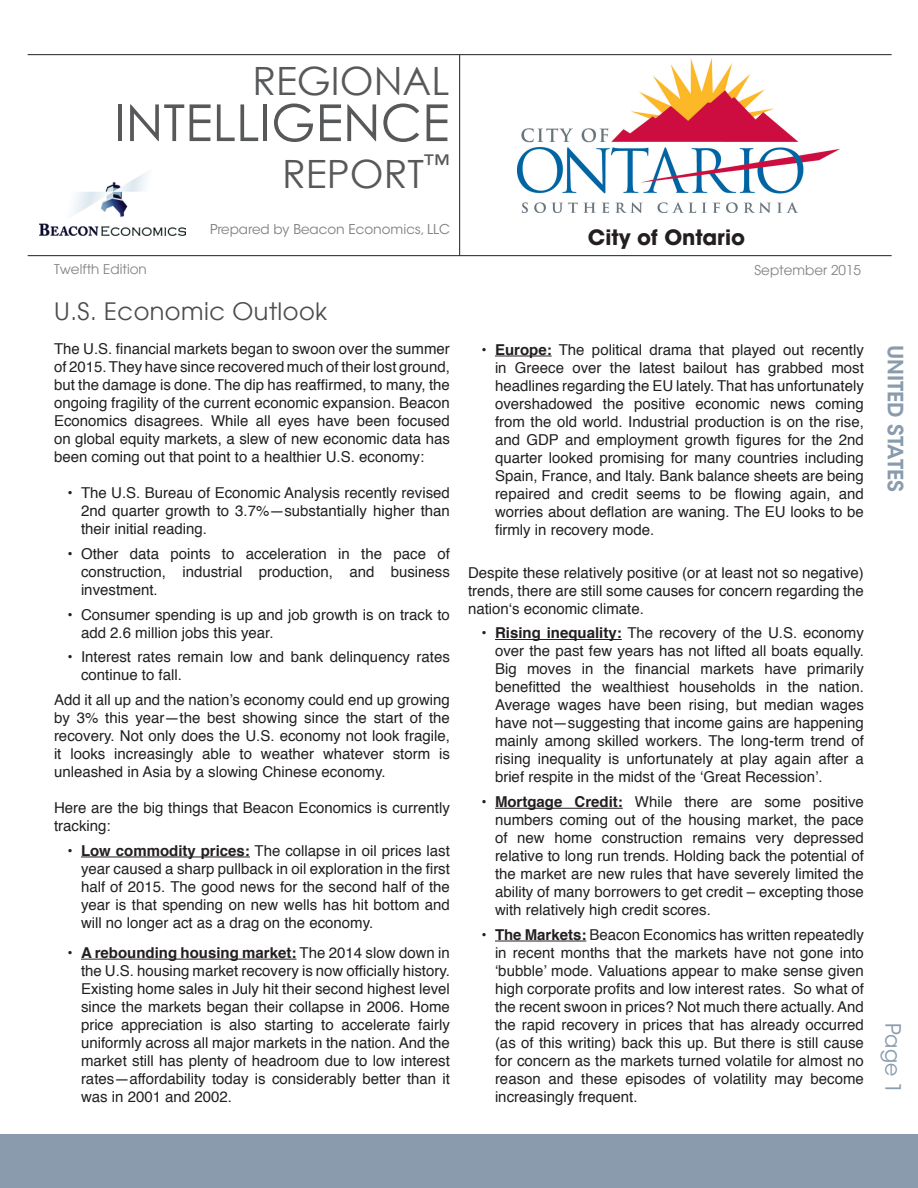
<style>
.page{position:relative;width:918px;height:1188px;background:#fff}
.page>*{position:absolute;margin:0;border:0;box-sizing:border-box;transform-origin:0 0}
.t1{font:51px "Century Gothic";color:#57585a}
.t2{font:39px "Century Gothic";color:#57585a}
.t3{font:24px "Avant Garde";letter-spacing:.02em;color:#4b4c4d}
.t4{font:700 21px "ITC Avant Garde Std";color:#231f20}
.t5{font:600 21px "ITC Avant Garde Std";color:#899bac}
.t6{font:21px "ITC Avant Garde Std";color:#899bac}
.t7{font:15px/18px "Helvetica";color:#231f20;text-align:justify}
.t8{font:13.5px "ITC Avant Garde Std";color:#808285}
.t9{font:13.5px "Avant Garde";color:#808285}
.s1{font-weight:700}
</style>
<div class="page">
<hr style="left:28px;top:255px;width:864px;height:1px;background:#231f20">
<hr style="left:28px;top:54px;width:864px;height:1px;background:#231f20">
<hr style="left:459px;top:55px;width:1px;height:201px;background:#231f20">
<img style="left:39px;top:172px;width:146px;height:63px">
<div style="left:0;top:1134px;width:918px;height:54px;background:#899bac"></div>
<img style="left:518px;top:59px;width:321px;height:154px">
<hr style="left:81px;top:857px;width:169px;height:1px;background:#231f20">
<hr style="left:81px;top:959px;width:215px;height:1px;background:#231f20">
<hr style="left:495px;top:356px;width:57px;height:1px;background:#231f20">
<hr style="left:495px;top:639px;width:127px;height:1px;background:#231f20">
<hr style="left:495px;top:808px;width:128px;height:1px;background:#231f20">
<hr style="left:495px;top:941px;width:91px;height:1px;background:#231f20">
<p class="t2" style="left:252px;top:57px;width:199px">REGIONAL</p>
<p class="t1" style="left:114px;top:92px;width:337px">INTELLIGENCE</p>
<p class="t2" style="left:282px;top:150px;width:169px">REPORT<sup>™</sup></p>
<p class="t8" style="left:210px;top:221px;width:241px">Prepared by Beacon Economics, LLC</p>
<p class="t4" style="left:588px;top:224px;width:159px">City of Ontario</p>
<p class="t9" style="left:54px;top:261px;width:94px">Twelfth Edition</p>
<p class="t9" style="left:755px;top:262px;width:108px">September 2015</p>
<p class="t3" style="left:54px;top:297px;width:275px">U.S. Economic Outlook</p>
<p class="t7" style="left:54px;top:340px;width:397px">The U.S. financial markets began to swoon over the summer of 2015. They have since recovered much of their lost ground, but the damage is done. The dip has reaffirmed, to many, the ongoing fragility of the current economic expansion. Beacon Economics disagrees. While all eyes have been focused on global equity markets, a slew of new economic data has been coming out that point to a healthier U.S. economy:</p>
<p class="t7" style="left:81px;top:484px;width:370px;text-indent:-14px">• The U.S. Bureau of Economic Analysis recently revised 2nd quarter growth to 3.7%—substantially higher than their initial reading.</p>
<p class="t7" style="left:81px;top:545px;width:370px;text-indent:-14px">• Other data points to acceleration in the pace of construction, industrial production, and business investment.</p>
<p class="t7" style="left:81px;top:606px;width:370px;text-indent:-14px">• Consumer spending is up and job growth is on track to add 2.6 million jobs this year.</p>
<p class="t7" style="left:81px;top:649px;width:370px;text-indent:-14px">• Interest rates remain low and bank delinquency rates continue to fall.</p>
<p class="t7" style="left:54px;top:691px;width:397px">Add it all up and the nation’s economy could end up growing by 3% this year—the best showing since the start of the recovery. Not only does the U.S. economy not look fragile, it looks increasingly able to weather whatever storm is unleashed in Asia by a slowing Chinese economy.</p>
<p class="t7" style="left:54px;top:799px;width:397px">Here are the big things that Beacon Economics is currently tracking:</p>
<p class="t7" style="left:81px;top:842px;width:370px;text-indent:-14px"><span class="s1">• Low commodity prices:</span> The collapse in oil prices last year caused a sharp pullback in oil exploration in the first half of 2015. The good news for the second half of the year is that spending on new wells has hit bottom and will no longer act as a drag on the economy.</p>
<p class="t7" style="left:81px;top:944px;width:371px;text-indent:-14px"><span class="s1">• A rebounding housing market:</span> The 2014 slow down in the U.S. housing market recovery is now officially history.<br>Existing home sales in July hit their second highest level since the markets began their collapse in 2006. Home price appreciation is also starting to accelerate fairly uniformly across all major markets in the nation. And the market still has plenty of headroom due to low interest rates—affordability today is considerably better than it was in 2001 and 2002.</p>
<p class="t7" style="left:495px;top:341px;width:370px;text-indent:-14px"><span class="s1">• Europe:</span> The political drama that played out recently in Greece over the latest bailout has grabbed most headlines regarding the EU lately. That has unfortunately overshadowed the positive economic news coming from the old world. Industrial production is on the rise, and GDP and employment growth figures for the 2nd quarter looked promising for many countries including Spain, France, and Italy. Bank balance sheets are being repaired and credit seems to be flowing again, and worries about deflation are waning. The EU looks to be firmly in recovery mode.</p>
<p class="t7" style="left:468px;top:564px;width:397px">Despite these relatively positive (or at least not so negative) trends, there are still some causes for concern regarding the nation‘s economic climate.</p>
<p class="t7" style="left:495px;top:625px;width:371px;text-indent:-14px"><span class="s1">• Rising inequality:</span> The recovery of the U.S. economy over the past few years has not lifted all boats equally.<br>Big moves in the financial markets have primarily benefitted the wealthiest households in the nation.<br>Average wages have been rising, but median wages have not—suggesting that income gains are happening mainly among skilled workers. The long-term trend of rising inequality is unfortunately at play again after a brief respite in the midst of the ‘Great Recession’.</p>
<p class="t7" style="left:495px;top:793px;width:370px;text-indent:-14px"><span class="s1">• Mortgage Credit:</span> While there are some positive numbers coming out of the housing market, the pace of new home construction remains very depressed relative to long run trends. Holding back the potential of the market are new rules that have severely limited the ability of many borrowers to get credit – excepting those with relatively high credit scores.</p>
<p class="t7" style="left:495px;top:926px;width:370px;text-indent:-14px"><span class="s1">• The Markets:</span> Beacon Economics has written repeatedly in recent months that the markets have not gone into ‘bubble’ mode. Valuations appear to make sense given high corporate profits and low interest rates. So what of the recent swoon in prices? Not much there actually. And the rapid recovery in prices that has already occurred (as of this writing) back this up. But there is still cause for concern as the markets turned volatile for almost no reason and these episodes of volatility may become increasingly frequent.</p>
<p class="t5" style="left:909px;top:345px;width:148px;rotate:90deg">UNITED STATES</p>
<p class="t6" style="left:906px;top:1023px;width:73px;rotate:90deg">Page 1</p>
</div>
